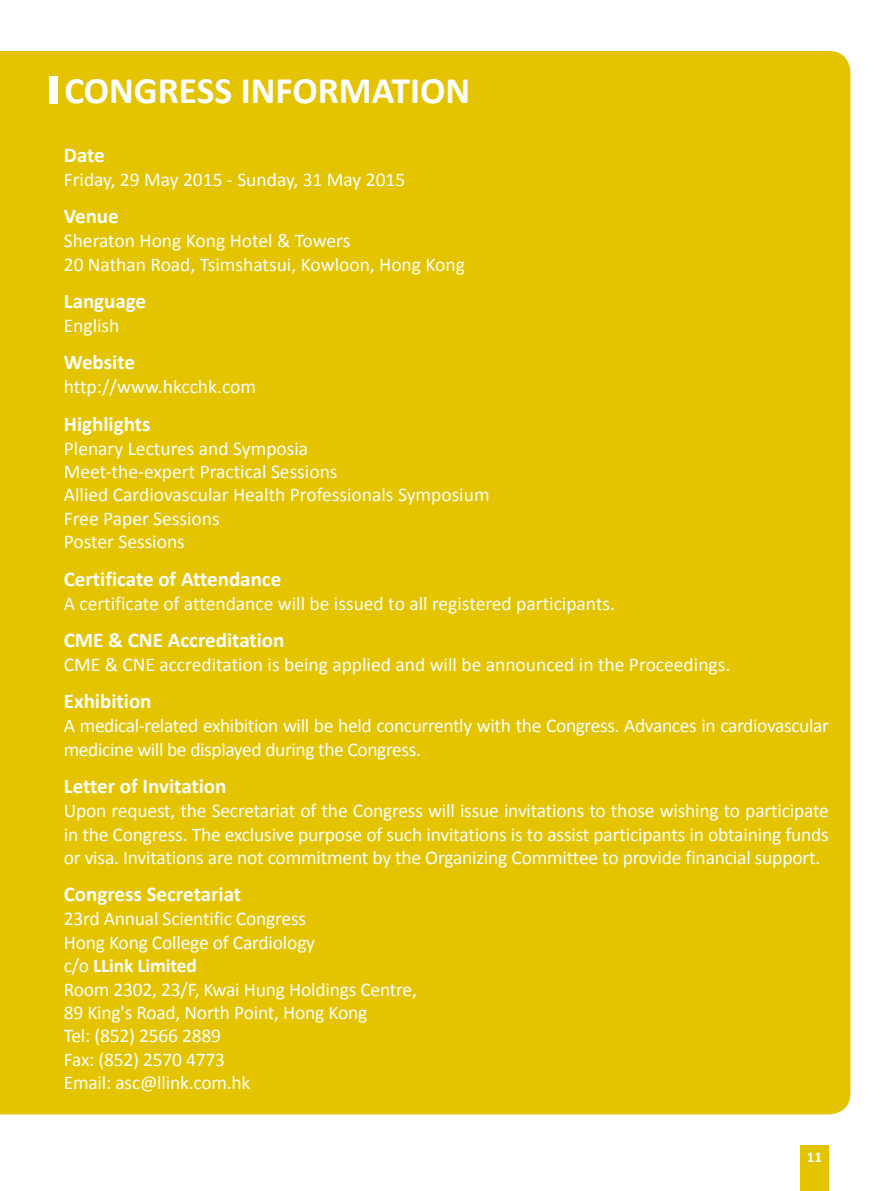
<style>
.page{position:relative;width:893px;height:1191px;background:#fff}
.page>*{position:absolute;margin:0;border:0;box-sizing:border-box;transform-origin:0 0}
.t1{font:700 37.5px "Calibri";color:#fff}
.t2{font:700 21px "Calibri";color:#fff}
.t3{font:19.5px/23.4px "Calibri";letter-spacing:-.01em;color:#fff}
.t4{font:700 15px "Calibri";color:#fff}
.s1{font-weight:700}
</style>
<div class="page">
<div style="left:800px;top:1145px;width:29px;height:46px;background:#e4c400"></div>
<div style="left:0;top:51px;width:850px;height:1063px;background:#e4c400"></div>
<div style="left:49px;top:77px;width:8px;height:27px;background:#fff"></div>
<h1 class="t1" style="left:64px;top:67px;width:23px">CON</h1>
<h1 class="t1" style="left:134px;top:67px;width:311px">GRESS INFORMATION</h1>
<p class="t2" style="left:64px;top:142px;width:42px">Date</p>
<p class="t3" style="left:64px;top:167px;width:343px">Friday, 29 May 2015 - Sunday, 31 May 2015</p>
<p class="t2" style="left:64px;top:203px;width:57px">Venue</p>
<p class="t3" style="left:64px;top:228px;width:403px">Sheraton Hong Kong Hotel &amp; Towers<br>20 Nathan Road, Tsimshatsui, Kowloon, Hong Kong</p>
<p class="t2" style="left:64px;top:288px;width:84px">Language</p>
<p class="t3" style="left:64px;top:313px;width:57px">English</p>
<p class="t2" style="left:64px;top:349px;width:73px">Website</p>
<p class="t3" style="left:64px;top:374px;width:194px">http://www.hkcchk.com</p>
<p class="t2" style="left:64px;top:411px;width:88px">Highlights</p>
<p class="t3" style="left:64px;top:435px;width:427px">Plenary Lectures and Symposia<br>Meet-the-expert Practical Sessions<br>Allied Cardiovascular Health Professionals Symposium<br>Free Paper Sessions<br>Poster Sessions</p>
<p class="t2" style="left:64px;top:565px;width:219px">Certificate of Attendance</p>
<p class="t3" style="left:64px;top:590px;width:553px">A certificate of attendance will be issued to all registered participants.</p>
<p class="t2" style="left:64px;top:627px;width:77px">CME &amp; CNE</p>
<p class="t2" style="left:168px;top:627px;width:118px">Accreditation</p>
<p class="t3" style="left:64px;top:652px;width:668px">CME &amp; CNE accreditation is being applied and will be announced in the Proceedings.</p>
<p class="t2" style="left:64px;top:688px;width:89px">Exhibition</p>
<p class="t3" style="left:64px;top:713px;width:767px">A medical-related exhibition will be held concurrently with the Congress. Advances in cardiovascular medicine will be displayed during the Congress.</p>
<p class="t2" style="left:64px;top:773px;width:164px">Letter of Invitation</p>
<p class="t3" style="left:64px;top:798px;width:767px;text-align:justify">Upon request, the Secretariat of the Congress will issue invitations to those wishing to participate in the Congress. The exclusive purpose of such invitations is to assist participants in obtaining funds or visa. Invitations are not commitment by the Organizing Committee to provide financial support.</p>
<p class="t2" style="left:64px;top:881px;width:179px">Congress Secretariat</p>
<p class="t3" style="left:64px;top:906px;width:355px">23rd Annual Scientific Congress<br>Hong Kong College of Cardiology<br>c/o <span class="s1">LLink Limited<br></span>Room 2302, 23/F, Kwai Hung Holdings Centre,<br>89 King's Road, North Point, Hong Kong<br>Tel: (852) 2566 2889<br>Fax: (852) 2570 4773<br>Email: asc@llink.com.hk</p>
<p class="t4" style="left:807px;top:1147px;width:17px">11</p>
</div>
